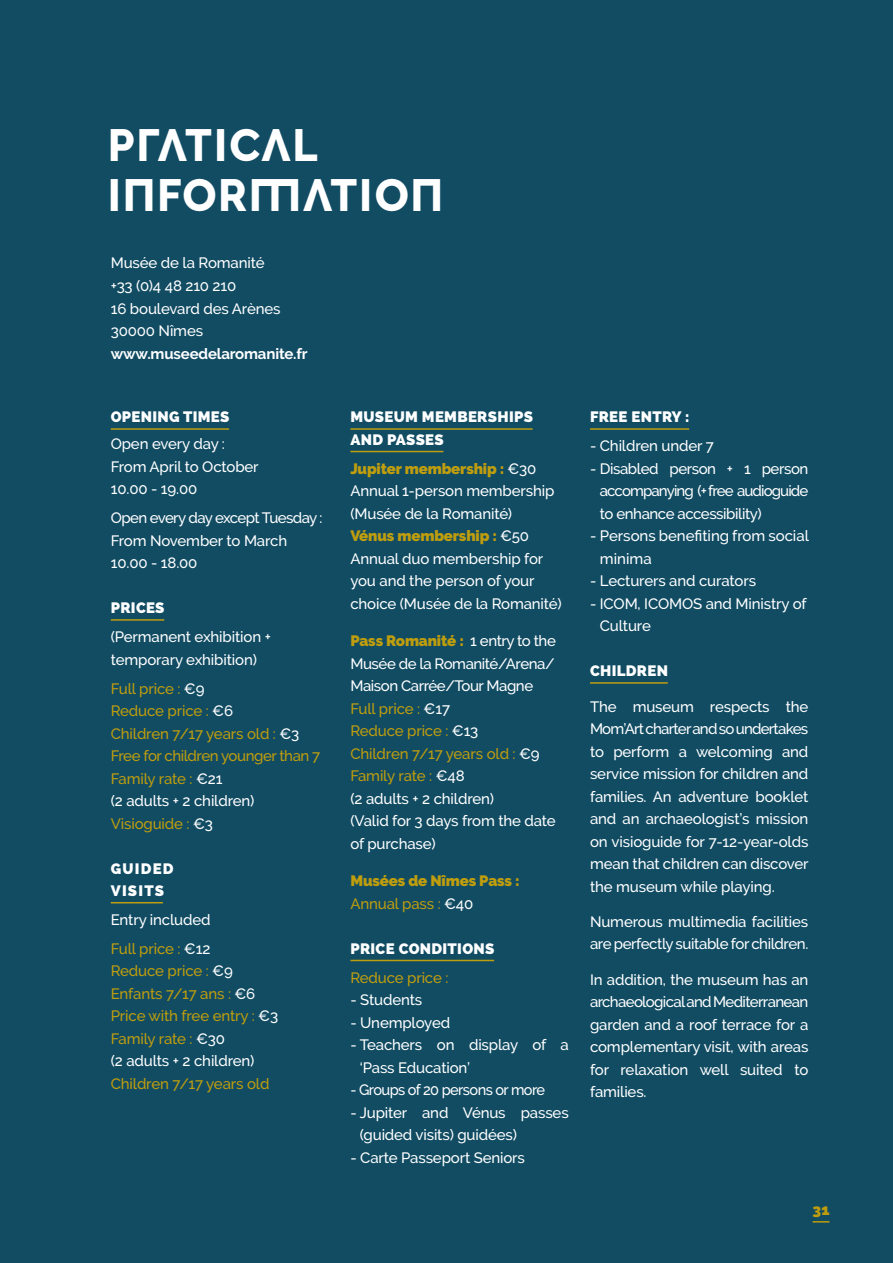
<style>
.page{position:relative;width:893px;height:1263px;background:#114c63}
.page>*{position:absolute;margin:0;border:0;box-sizing:border-box;transform-origin:0 0}
.TITRE_PAGE{font:700 45px "Raleway Display";letter-spacing:-.02em;color:#fff;scale:.95 1}
.Texte_Blanc{font:500 15px/22.5px "Raleway";letter-spacing:-.01em;color:#fff}
.Texte_Blanc-2{font:500 15px "Raleway";letter-spacing:-.01em;color:#be9d0e}
.Intertitre___filet{font:800 15px "Raleway";letter-spacing:.02em;color:#fff}
.Texte_Blanc-3{font:900 15px "Raleway";letter-spacing:-.01em;color:#be9d0e}
.Texte_Blanc-4{font:500 15px "Raleway";letter-spacing:-.03em;color:#be9d0e}
.Petit_titre{font:500 15px "Raleway";letter-spacing:-.045em;color:#fff}
.Texte_Blanc-5{font:500 15px "Raleway";letter-spacing:-.04em;color:#fff}
.Texte_Blanc-6{font:700 15px "Raleway";letter-spacing:-.01em;color:#fff}
.Intertitre___filet-2{font:500 15px "Raleway";letter-spacing:-.01em;color:#fff}
.Texte_Blanc-7{font:800 15px "Raleway";letter-spacing:.08em;color:#fff}
.Intertitre_2___filet{font:800 15px "Raleway";letter-spacing:.08em;color:#fff}
.t1{font:800 15px "Raleway";color:#be9d0e}
.s1{color:#fff}
.s2{color:#be9d0e}
.s3{font-weight:500;color:#fff}
.s4{font-weight:900;color:#be9d0e}
</style>
<div class="page">
<hr style="left:111px;top:428px;width:118px;height:2px;background:#be9d0e">
<hr style="left:111px;top:619px;width:53px;height:2px;background:#be9d0e">
<hr style="left:111px;top:902px;width:52px;height:1px;background:#be9d0e">
<hr style="left:350px;top:428px;width:183px;height:2px;background:#be9d0e">
<hr style="left:350px;top:451px;width:93px;height:1px;background:#be9d0e">
<hr style="left:350px;top:960px;width:144px;height:1px;background:#be9d0e">
<hr style="left:590px;top:428px;width:99px;height:2px;background:#be9d0e">
<hr style="left:590px;top:682px;width:78px;height:2px;background:#be9d0e">
<svg style="left:813px;top:1221px;width:16px;height:1px"></svg>
<p class="TITRE_PAGE" style="left:106px;top:119px;width:226px">PRATICAL</p>
<p class="TITRE_PAGE" style="left:106px;top:168px;width:357px">INFORMATION</p>
<p class="Texte_Blanc" style="left:111px;top:252px;width:155px">Musée de la Romanité</p>
<p class="Texte_Blanc" style="left:111px;top:274px;width:127px">+33 (0)4 48 210 210</p>
<p class="Texte_Blanc" style="left:111px;top:297px;width:171px">16 boulevard des Arènes<br>30000 Nîmes</p>
<p class="Texte_Blanc-6" style="left:111px;top:345px;width:198px">www.museedelaromanite.fr</p>
<p class="Intertitre___filet" style="left:111px;top:408px;width:120px">OPENING TIMES</p>
<p class="Intertitre___filet-2" style="left:111px;top:435px;width:116px">Open every day :</p>
<p class="Texte_Blanc" style="left:111px;top:455px;width:149px">From April to October</p>
<p class="Texte_Blanc" style="left:111px;top:478px;width:88px">10.00 - 19.00</p>
<p class="Petit_titre" style="left:111px;top:509px;width:213px">Open every day except Tuesday :</p>
<p class="Texte_Blanc" style="left:111px;top:529px;width:178px">From November to March</p>
<p class="Texte_Blanc" style="left:111px;top:552px;width:88px">10.00 - 18.00</p>
<p class="Intertitre___filet" style="left:111px;top:599px;width:55px">PRICES</p>
<p class="Texte_Blanc" style="left:111px;top:626px;width:162px">(Permanent exhibition + temporary exhibition)</p>
<p class="Texte_Blanc-2" style="left:111px;top:679px;width:95px">Full price : <span class="s1">€9</span></p>
<p class="Texte_Blanc-2" style="left:111px;top:702px;width:124px">Reduce price : <span class="s1">€6</span></p>
<p class="Texte_Blanc-2" style="left:111px;top:724px;width:190px">Children 7/17 years old : <span class="s1">€3</span></p>
<p class="Texte_Blanc-4" style="left:111px;top:747px;width:211px">Free for children younger than 7</p>
<p class="Texte_Blanc-2" style="left:111px;top:769px;width:113px">Family rate : <span class="s1">€21</span></p>
<p class="Texte_Blanc" style="left:111px;top:789px;width:145px">(2 adults + 2 children)<br><span class="s2">Visioguide :</span> €3</p>
<p class="Texte_Blanc-7" style="left:111px;top:859px;width:64px">GUIDED</p>
<p class="Intertitre_2___filet" style="left:111px;top:882px;width:55px">VISITS</p>
<p class="Texte_Blanc" style="left:111px;top:908px;width:101px">Entry included</p>
<p class="Texte_Blanc-2" style="left:111px;top:940px;width:101px">Full price : <span class="s1">€12</span></p>
<p class="Texte_Blanc-2" style="left:111px;top:962px;width:124px">Reduce price : <span class="s1">€9</span></p>
<p class="Texte_Blanc-2" style="left:111px;top:985px;width:146px">Enfants 7/17 ans : <span class="s1">€6</span></p>
<p class="Texte_Blanc-2" style="left:111px;top:1007px;width:169px">Price with free entry : <span class="s1">€3</span></p>
<p class="Texte_Blanc-2" style="left:111px;top:1030px;width:116px">Family rate : <span class="s1">€30</span></p>
<p class="Texte_Blanc" style="left:111px;top:1050px;width:145px">(2 adults + 2 children)</p>
<p class="Texte_Blanc-2" style="left:111px;top:1075px;width:160px">Children 7/17 years old</p>
<p class="Intertitre___filet" style="left:350px;top:408px;width:184px">MUSEUM MEMBERSHIPS</p>
<p class="Intertitre___filet" style="left:350px;top:431px;width:95px">AND PASSES</p>
<p class="Texte_Blanc-3" style="left:350px;top:460px;width:187px">Jupiter membership : <span class="s3">€30</span></p>
<p class="Texte_Blanc" style="left:350px;top:480px;width:205px">Annual 1-person membership (Musée de la Romanité)<br><span class="s4">Vénus membership :</span> €50</p>
<p class="Texte_Blanc" style="left:350px;top:547px;width:213px">Annual duo membership for you and the person of your choice (Musée de la Romanité)</p>
<p class="Texte_Blanc" style="left:350px;top:630px;width:207px;text-align:justify"><span class="s4">Pass Romanité :</span> 1 entry to the Musée de la Romanité/Arena/ Maison Carrée/Tour Magne</p>
<p class="Texte_Blanc-2" style="left:350px;top:700px;width:101px">Full price : <span class="s1">€17</span></p>
<p class="Texte_Blanc-2" style="left:350px;top:722px;width:129px">Reduce price : <span class="s1">€13</span></p>
<p class="Texte_Blanc-2" style="left:350px;top:745px;width:191px">Children 7/17 years old : <span class="s1">€9</span></p>
<p class="Texte_Blanc-2" style="left:350px;top:767px;width:116px">Family rate : <span class="s1">€48</span></p>
<p class="Texte_Blanc" style="left:350px;top:787px;width:145px">(2 adults + 2 children)</p>
<p class="Texte_Blanc" style="left:350px;top:810px;width:207px">(Valid for 3 days from the date of purchase)</p>
<p class="Texte_Blanc-3" style="left:350px;top:872px;width:171px">Musées de Nîmes Pass :</p>
<p class="Texte_Blanc-2" style="left:350px;top:895px;width:124px">Annual pass : <span class="s1">€40</span></p>
<p class="Intertitre___filet" style="left:350px;top:940px;width:146px">PRICE CONDITIONS</p>
<p class="Texte_Blanc-2" style="left:350px;top:969px;width:100px">Reduce price :</p>
<p class="Texte_Blanc" style="left:350px;top:989px;width:73px">- Students</p>
<p class="Texte_Blanc" style="left:350px;top:1011px;width:101px">- Unemployed</p>
<p class="Texte_Blanc" style="left:360px;top:1034px;width:210px;text-indent:-9px">- Teachers on display of a ‘Pass Education’</p>
<p class="Texte_Blanc-5" style="left:350px;top:1081px;width:196px">- Groups of 20 persons or more</p>
<p class="Texte_Blanc" style="left:360px;top:1101px;width:210px;text-indent:-9px">- Jupiter and Vénus passes (guided visits) guidées)</p>
<p class="Texte_Blanc" style="left:350px;top:1146px;width:176px">- Carte Passeport Seniors</p>
<p class="Intertitre___filet" style="left:590px;top:408px;width:101px">FREE ENTRY :</p>
<p class="Texte_Blanc" style="left:590px;top:435px;width:125px">- Children under 7</p>
<p class="Texte_Blanc" style="left:600px;top:457px;width:210px;text-align:justify;text-indent:-10px">- Disabled person + 1 person accompanying (+ free audioguide to enhance accessibility)</p>
<p class="Texte_Blanc" style="left:600px;top:525px;width:211px;text-indent:-10px">- Persons benefiting from social minima</p>
<p class="Texte_Blanc" style="left:590px;top:570px;width:168px">- Lecturers and curators</p>
<p class="Texte_Blanc" style="left:600px;top:592px;width:208px;text-indent:-10px">- ICOM, ICOMOS and Ministry of<br>Culture</p>
<p class="Intertitre___filet" style="left:590px;top:662px;width:80px">CHILDREN</p>
<p class="Texte_Blanc" style="left:590px;top:695px;width:220px;text-align:justify">The museum respects the Mom’Art charter and so undertakes to perform a welcoming and service mission for children and families. An adventure booklet and an archaeologist’s mission on visioguide for 7-12-year-olds mean that children can discover the museum while playing.</p>
<p class="Texte_Blanc" style="left:590px;top:910px;width:220px">Numerous multimedia facilities are perfectly suitable for children.</p>
<p class="Texte_Blanc" style="left:590px;top:968px;width:220px;text-align:justify">In addition, the museum has an archaeological and Mediterranean garden and a roof terrace for a complementary visit, with areas for relaxation well suited to families.</p>
<p class="t1" style="left:813px;top:1201px;width:19px">31</p>
</div>
